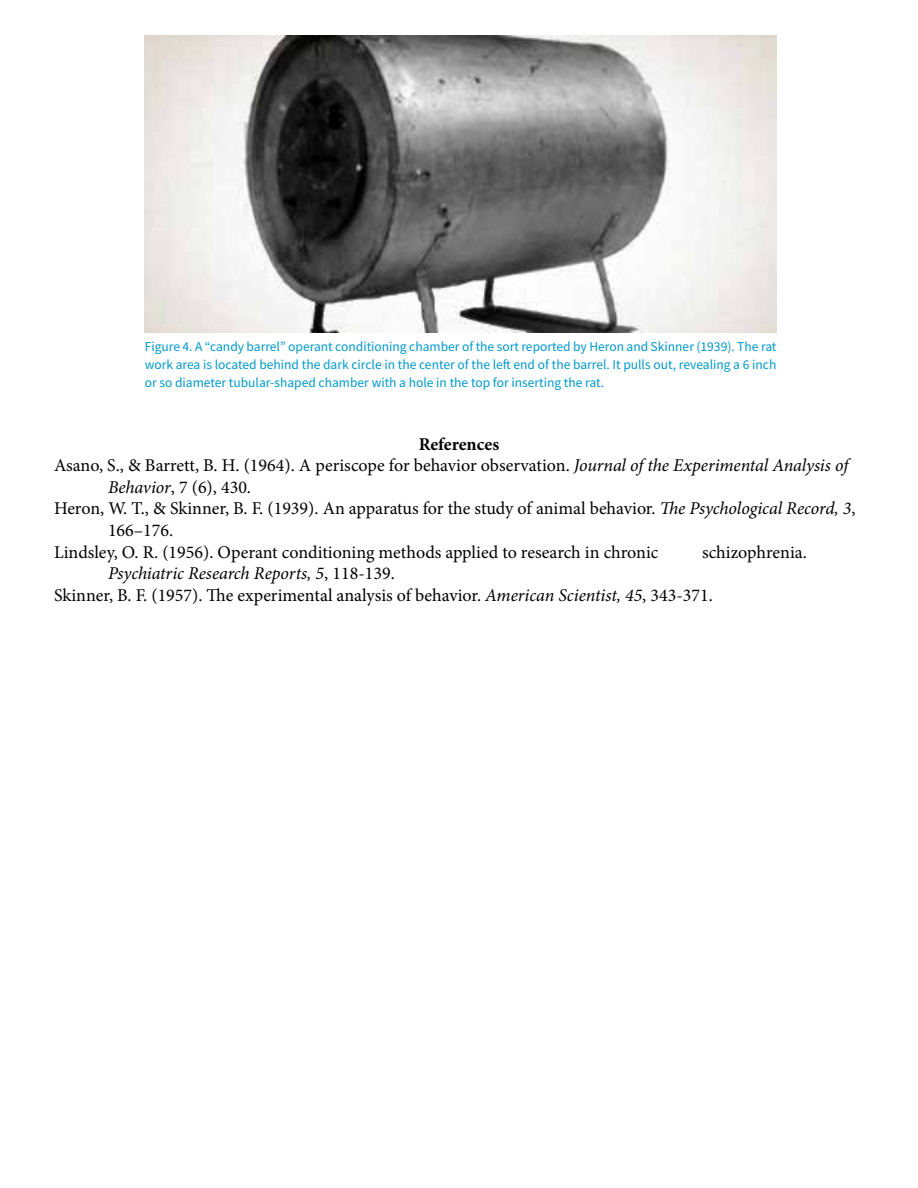
<style>
.page{position:relative;width:918px;height:1188px;background:#fff}
.page>*{position:absolute;margin:0;border:0;box-sizing:border-box;transform-origin:0 0}
.t1{font:18px/21.6px "Minion Pro";color:#000}
.t2{font:700 18px "Minion Pro";letter-spacing:-.005em;color:#000}
.t3{font:13.5px/18px "Source Sans Pro";color:#09c;text-align:justify}
.s1{font-style:italic}
</style>
<div class="page">
<img style="left:145px;top:35px;width:632px;height:297px">
<p class="t3" style="left:145px;top:337px;width:633px">Figure 4. A “candy barrel” operant conditioning chamber of the sort reported by Heron and Skinner (1939). The rat work area is located behind the dark circle in the center of the left end of the barrel. It pulls out, revealing a 6 inch or so diameter tubular-shaped chamber with a hole in the top for inserting the rat.</p>
<p class="t2" style="left:419px;top:431px;width:82px">References</p>
<p class="t1" style="left:54px;top:455px;width:796px">Asano, S., &amp; Barrett, B. H. (1964). A periscope for behavior observation. <span class="s1">Journal of the Experimental Analysis of</span></p>
<p class="t1" style="left:108px;top:476px;width:145px"><span class="s1">Behavior</span>, 7 (6), 430.</p>
<p class="t1" style="left:54px;top:498px;width:803px">Heron, W. T., &amp; Skinner, B. F. (1939). An apparatus for the study of animal behavior. <span class="s1">The Psychological Record, 3</span>,</p>
<p class="t1" style="left:108px;top:520px;width:67px">166–176.</p>
<p class="t1" style="left:54px;top:541px;width:606px">Lindsley, O. R. (1956). Operant conditioning methods applied to research in chronic</p>
<p class="t1" style="left:702px;top:541px;width:106px">schizophrenia.</p>
<p class="t1" style="left:54px;top:563px;width:660px;text-indent:54px"><span class="s1">Psychiatric Research Reports, 5</span>, 118-139.<br>Skinner, B. F. (1957). The experimental analysis of behavior. <span class="s1">American Scientist, 45</span>, 343-371.</p>
</div>
